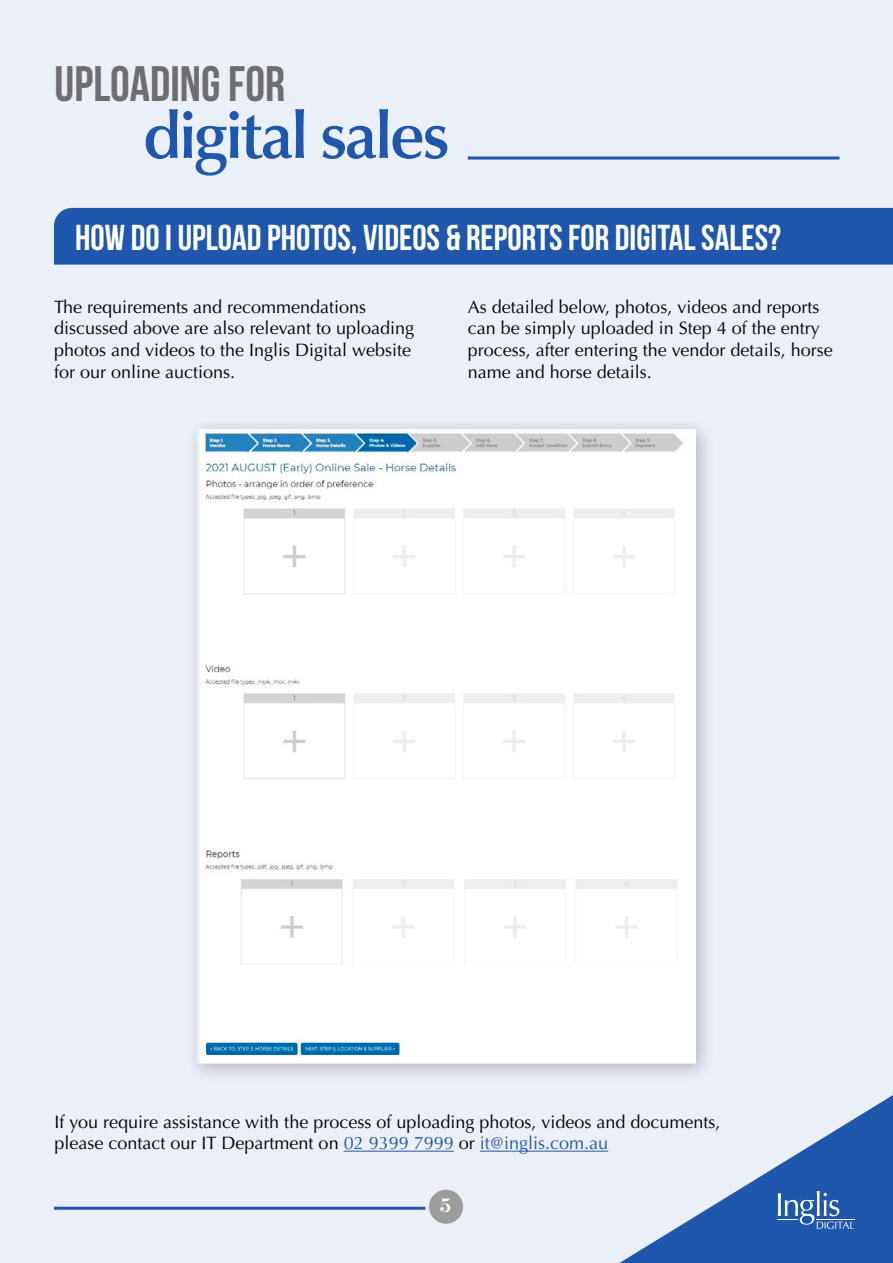
<style>
.page{position:relative;width:893px;height:1263px;background:#ebeff7}
.page>*{position:absolute;margin:0;border:0;box-sizing:border-box;transform-origin:0 0}
.t1{font:600 66.3px "Optima";letter-spacing:-.04em;color:#1f57ac}
.t2{font:700 49.8px "Bebas Neue";color:#6e6e6e}
.t3{font:700 36px "Bebas Neue";color:#fff}
.t4{font:19.5px "Rachel";color:#fff}
.t5{font:18px/21.6px "Optima";color:#000}
.s1{color:#22599b}
</style>
<div class="page">
<div style="left:54px;top:208px;width:839px;height:57px;background:#1f57ac"></div>
<div style="left:184px;top:416px;width:532px;height:668px;background:#000;opacity:.25"></div>
<img style="left:198px;top:429px;width:497px;height:634px">
<hr style="left:344px;top:1151px;width:110px;height:1px;background:#22599b">
<hr style="left:480px;top:1151px;width:128px;height:1px;background:#22599b">
<svg style="left:619px;top:1095px;width:274px;height:168px"></svg>
<hr style="left:816px;top:1219px;width:39px;height:1px;background:#fff">
<svg style="left:777px;top:1191px;width:77px;height:38px;background:#4c79bc"></svg>
<hr style="left:468px;top:156px;width:371px;height:3px;background:#1f57ac">
<hr style="left:54px;top:1207px;width:393px;height:3px;background:#1f57ac">
<div style="left:427px;top:1188px;width:38px;height:38px;background:#9c9c9d;border-radius:50%"></div>
<div style="left:425px;top:1186px;width:42px;height:41px;border:4px solid #ebeff7;border-radius:50%"></div>
<h2 class="t2" style="left:55px;top:57px;width:232px">UPLOADING for</h2>
<h1 class="t1" style="left:143px;top:97px;width:308px">digital sales</h1>
<h3 class="t3" style="left:75px;top:218px;width:707px">HOW DO I UPLOAD PHOTOS, VIDEOS &amp; REPORTS FOR DIGITAL SALES?</h3>
<p class="t5" style="left:54px;top:296px;width:362px">The requirements and recommendations discussed above are also relevant to uploading photos and videos to the Inglis Digital website for our online auctions.</p>
<p class="t5" style="left:468px;top:296px;width:366px">As detailed below, photos, videos and reports can be simply uploaded in Step 4 of the entry process, after entering the vendor details, horse name and horse details.</p>
<p class="t5" style="left:55px;top:1111px;width:668px">If you require assistance with the process of uploading photos, videos and documents, please contact our IT Department on <span class="s1">02 9399 7999</span> or <span class="s1">it@inglis.com.au</span></p>
<p class="t4" style="left:440px;top:1194px;width:13px">5</p>
</div>
